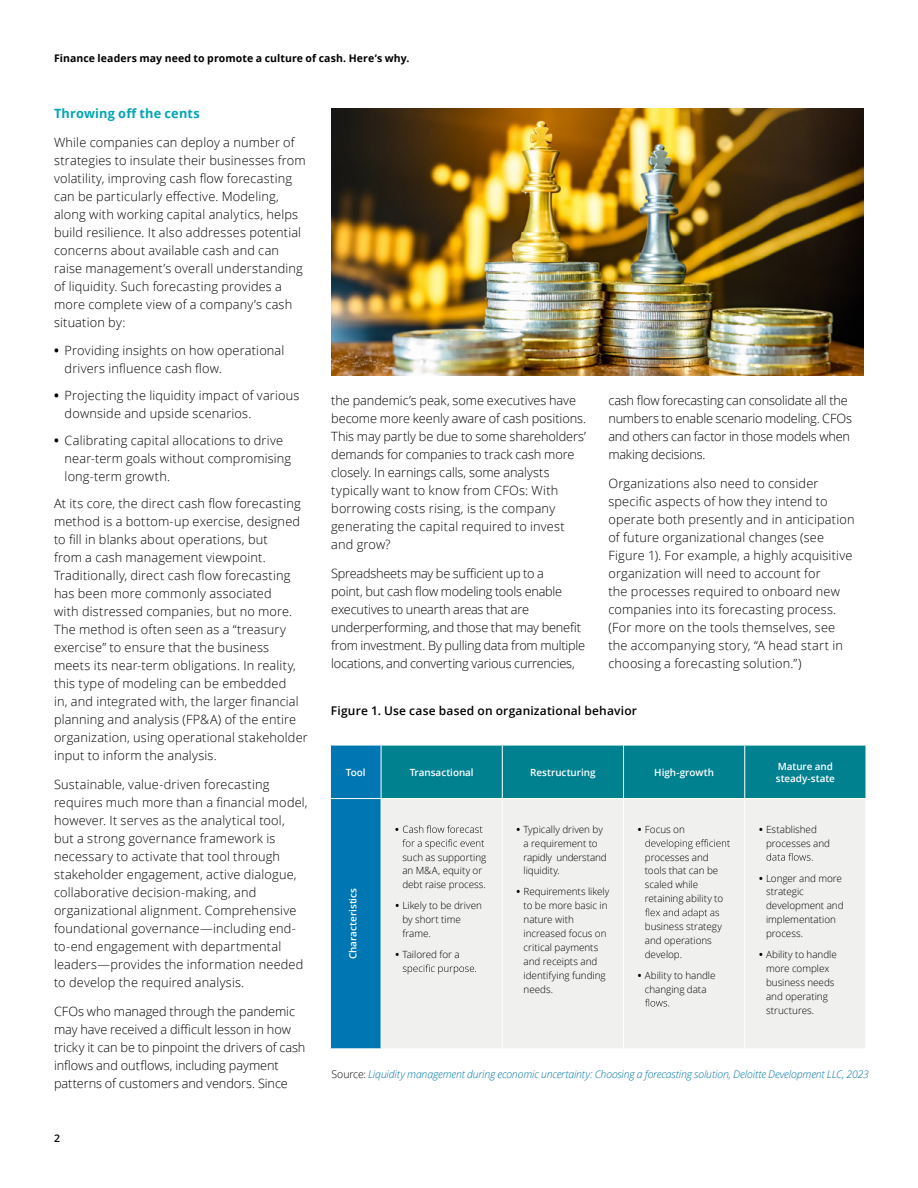
<style>
.page{position:relative;width:918px;height:1188px;background:#fff}
.page>*{position:absolute;margin:0;border:0;box-sizing:border-box;transform-origin:0 0}
.Body_copy__8_5_12pt{font:300 12.75px/18px "Open Sans";letter-spacing:.01em;color:#000}
.Body_copy__8_5_12pt-2{font:300 12.75px/18px "Open Sans";letter-spacing:-.015em;color:#000}
.Body_copy__8_5_12pt-3{font:700 12.75px "Open Sans";letter-spacing:.015em;color:#00a5b8}
.Body_copy__8_5_12pt-4{font:600 12px "Open Sans";letter-spacing:.015em;color:#000}
.Body_copy__8_5_12pt-5{font:italic 300 10.5px "Open Sans";letter-spacing:-.015em;color:#0076a8}
.Story_heading_light{font:700 10.5px "Open Sans";letter-spacing:.01em;color:#000}
.Brochure_title___Lef{font:600 10.5px "Open Sans";color:#000}
.t1{font:300 9.9px/13.8px "Open Sans";letter-spacing:-.005em;color:#000}
.t2{font:600 9.9px/11.9px "Open Sans";letter-spacing:-.005em;color:#fff}
.t3{font:700 9.9px "Open Sans";color:#000}
.s1{font-weight:700}
.s2{font-style:normal;color:#000}
</style>
<div class="page">
<div style="left:330px;top:745px;width:51px;height:54px;background:#0076b3"></div>
<div style="left:382px;top:746px;width:483px;height:52px;background:#008190"></div>
<div style="left:502px;top:745px;width:122px;height:54px;background:#008190"></div>
<div style="left:330px;top:799px;width:51px;height:250px;background:#0076b3"></div>
<div style="left:382px;top:799px;width:483px;height:249px;background:#f0f0ef"></div>
<hr style="left:330px;top:745px;width:51px;height:1px;background:#fff">
<hr style="left:330px;top:746px;width:1px;height:52px;background:#fff">
<hr style="left:330px;top:798px;width:51px;height:1px;background:#fff">
<hr style="left:744px;top:746px;width:1px;height:52px;background:#fff">
<hr style="left:502px;top:799px;width:1px;height:249px;background:#fff">
<hr style="left:623px;top:799px;width:1px;height:249px;background:#fff">
<hr style="left:744px;top:799px;width:1px;height:249px;background:#fff">
<hr style="left:502px;top:746px;width:1px;height:52px;background:#fff">
<hr style="left:502px;top:745px;width:122px;height:1px;background:#fff">
<hr style="left:623px;top:746px;width:1px;height:52px;background:#fff">
<hr style="left:502px;top:798px;width:122px;height:1px;background:#fff">
<hr style="left:330px;top:799px;width:1px;height:249px;background:#fff">
<hr style="left:330px;top:1048px;width:51px;height:1px;background:#fff">
<svg style="left:403px;top:825px;width:80px;height:8px"></svg>
<svg style="left:402px;top:839px;width:82px;height:10px"></svg>
<svg style="left:403px;top:964px;width:73px;height:10px"></svg>
<svg style="left:645px;top:839px;width:85px;height:10px"></svg>
<svg style="left:645px;top:908px;width:74px;height:10px"></svg>
<svg style="left:645px;top:999px;width:24px;height:7px"></svg>
<svg style="left:767px;top:853px;width:46px;height:8px"></svg>
<img style="left:331px;top:108px;width:533px;height:267px">
<p class="Story_heading_light" style="left:54px;top:51px;width:357px">Finance leaders may need to promote a culture of cash. Here’s why.</p>
<p class="Body_copy__8_5_12pt-3" style="left:54px;top:104px;width:147px">Throwing off the cents</p>
<p class="Body_copy__8_5_12pt" style="left:54px;top:133px;width:253px">While companies can deploy a number of strategies to insulate their businesses from volatility, improving cash flow forecasting can be particularly effective. Modeling, along with working capital analytics, helps build resilience. It also addresses potential concerns about available cash and can raise management’s overall understanding of liquidity. Such forecasting provides a more complete view of a company’s cash situation by:</p>
<p class="Body_copy__8_5_12pt" style="left:65px;top:341px;width:221px;text-indent:-11px"><span class="s1">•</span> Providing insights on how operational drivers influence cash flow.</p>
<p class="Body_copy__8_5_12pt" style="left:65px;top:386px;width:236px;text-indent:-11px"><span class="s1">•</span> Projecting the liquidity impact of various downside and upside scenarios.</p>
<p class="Body_copy__8_5_12pt" style="left:65px;top:431px;width:228px;text-indent:-11px"><span class="s1">•</span> Calibrating capital allocations to drive near-term goals without compromising long-term growth.</p>
<p class="Body_copy__8_5_12pt" style="left:54px;top:494px;width:255px">At its core, the direct cash flow forecasting method is a bottom-up exercise, designed to fill in blanks about operations, but<br>from a cash management viewpoint.<br>Traditionally, direct cash flow forecasting has been more commonly associated<br>with distressed companies, but no more.<br>The method is often seen as a “treasury exercise” to ensure that the business meets its near-term obligations. In reality, this type of modeling can be embedded<br>in, and integrated with, the larger financial planning and analysis (FP&amp;A) of the entire organization, using operational stakeholder input to inform the analysis.</p>
<p class="Body_copy__8_5_12pt" style="left:54px;top:775px;width:255px">Sustainable, value-driven forecasting requires much more than a financial model, however. It serves as the analytical tool, but a strong governance framework is necessary to activate that tool through stakeholder engagement, active dialogue, collaborative decision-making, and organizational alignment. Comprehensive foundational governance—including end&shy;to-end engagement with departmental leaders—provides the information needed to develop the required analysis.</p>
<p class="Body_copy__8_5_12pt" style="left:54px;top:1002px;width:253px">CFOs who managed through the pandemic may have received a difficult lesson in how tricky it can be to pinpoint the drivers of cash inflows and outflows, including payment patterns of customers and vendors. Since</p>
<p class="Brochure_title___Lef" style="left:54px;top:1131px;width:7px">2</p>
<p class="Body_copy__8_5_12pt" style="left:331px;top:391px;width:256px">the pandemic’s peak, some executives have become more keenly aware of cash positions.<br>This may partly be due to some shareholders’ demands for companies to track cash more closely. In earnings calls, some analysts typically want to know from CFOs: With borrowing costs rising, is the company generating the capital required to invest and grow?</p>
<p class="Body_copy__8_5_12pt-2" style="left:331px;top:564px;width:256px">Spreadsheets may be sufficient up to a<br>point, but cash flow modeling tools enable executives to unearth areas that are underperforming, and those that may benefit from investment. By pulling data from multiple locations, and converting various currencies,</p>
<p class="Body_copy__8_5_12pt-2" style="left:608px;top:391px;width:245px">cash flow forecasting can consolidate all the numbers to enable scenario modeling. CFOs and others can factor in those models when making decisions.</p>
<p class="Body_copy__8_5_12pt" style="left:608px;top:474px;width:248px">Organizations also need to consider specific aspects of how they intend to operate both presently and in anticipation of future organizational changes (see Figure 1). For example, a highly acquisitive organization will need to account for<br>the processes required to onboard new companies into its forecasting process. (For more on the tools themselves, see the accompanying story, “A head start in choosing a forecasting solution.”)</p>
<p class="Body_copy__8_5_12pt-4" style="left:331px;top:702px;width:308px">Figure 1. Use case based on organizational behavior</p>
<p class="t2" style="left:346px;top:766px;width:21px">Tool</p>
<p class="t2" style="left:410px;top:766px;width:66px">Transactional</p>
<p class="t2" style="left:530px;top:766px;width:67px">Restructuring</p>
<p class="t2" style="left:654px;top:766px;width:61px">High-growth</p>
<p class="t2" style="left:776px;top:760px;width:61px">Mature and steady-state</p>
<p class="t2" style="left:347px;top:959px;width:72px;rotate:-90deg">Characteristics</p>
<p class="t3" style="left:395px;top:822px;width:5px">•</p>
<p class="t1" style="left:402px;top:850px;width:85px">such as supporting an M&amp;A, equity or debt raise process.</p>
<p class="t1" style="left:402px;top:899px;width:81px;text-indent:-7px"><span class="s1">•</span> Likely to be driven by short time frame.</p>
<p class="t1" style="left:395px;top:947px;width:66px"><span class="s1">•</span> Tailored for a</p>
<p class="t1" style="left:524px;top:822px;width:85px;text-indent:-7px"><span class="s1">•</span> Typically driven by a requirement to rapidly understand liquidity.</p>
<p class="t1" style="left:524px;top:885px;width:87px;text-indent:-7px"><span class="s1">•</span> Requirements likely to be more basic in nature with increased focus on critical payments and receipts and identifying funding needs.</p>
<p class="t1" style="left:638px;top:822px;width:49px"><span class="s1">•</span> Focus on</p>
<p class="t1" style="left:645px;top:850px;width:80px">processes and tools that can be scaled while retaining ability to</p>
<p class="t1" style="left:645px;top:919px;width:79px">business strategy and operations develop.</p>
<p class="t1" style="left:638px;top:968px;width:79px;text-align:center"><span class="s1">•</span> Ability to handle changing data</p>
<p class="t1" style="left:766px;top:822px;width:66px;text-indent:-7px"><span class="s1">•</span> Established processes and</p>
<p class="t1" style="left:766px;top:871px;width:79px;text-indent:-7px"><span class="s1">•</span> Longer and more strategic development and implementation process.</p>
<p class="t1" style="left:766px;top:947px;width:72px;text-indent:-7px"><span class="s1">•</span> Ability to handle more complex business needs and operating structures.</p>
<p class="Body_copy__8_5_12pt-5" style="left:332px;top:1067px;width:539px"><span class="s2">Source:</span> Liquidity management during economic uncertainty: Choosing a forecasting solution, Deloitte Development LLC, 2023</p>
</div>
